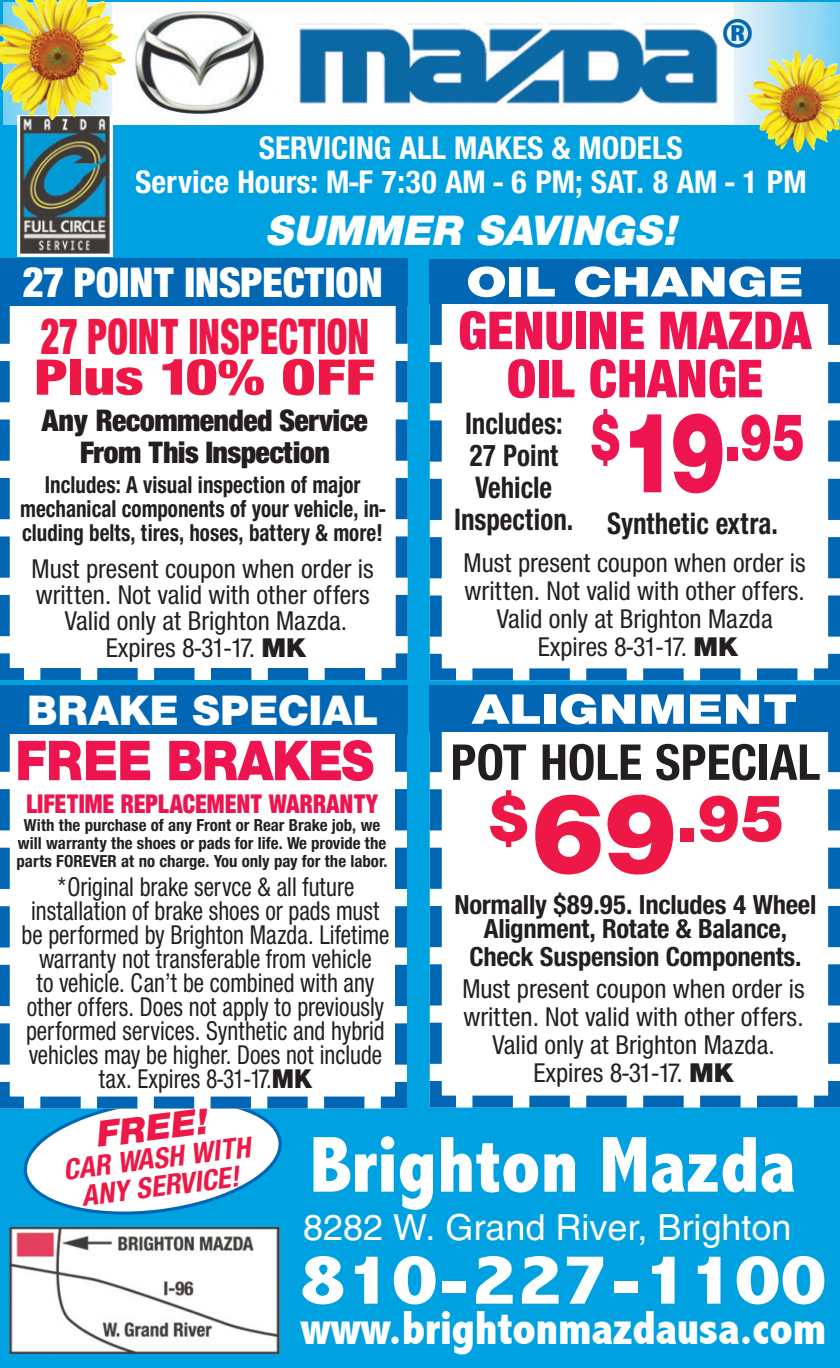
<style>
.page{position:relative;width:840px;height:1368px;background:#00a1e1}
.page>*{position:absolute;margin:0;border:0;box-sizing:border-box;transform-origin:0 0}
.t1{font:800 condensed 80px "Abadi";color:#fff}
.t2{font:800 condensed 72px "Abadi";color:#fff;scale:1.25 1}
.t3{font:900 70px "Sans";color:#ed1450;scale:.75 1}
.t4{font:900 70px "Sans";color:#ed1845}
.t5{font:900 58.8px "Sans";color:#ed1450;scale:.9 1}
.t6{font:900 condensed 56.4px/48px "Sans";color:#ed1450;text-align:center}
.t7{font:900 condensed 52.8px/41.2px "Sans";color:#ed1845;scale:.75 1}
.t8{font:700 condensed 52.8px "Sans";color:#231f20}
.t9{font:800 condensed 48px "Abadi";letter-spacing:-.01em;color:#fff}
.t10{font:900 44px "Sans";color:#fff;scale:1.25 1}
.t11{font:900 condensed 44px "Sans";letter-spacing:-.01em;color:#fff}
.t12{font:italic 900 44px "Sans";color:#fff}
.t13{font:900 44px "Sans";color:#fff}
.t14{font:900 41.2px "Sans";color:#0166b3}
.t15{font:italic 900 38.4px "Sans";color:#ed1845}
.t16{font:36px "Sans";color:#fff}
.t17{font:700 condensed 33.6px/33.6px "Sans";color:#fff;text-align:center}
.t18{font:700 condensed 32px/32px "Sans";color:#231f20;text-align:center;scale:.9 1}
.t19{font:900 condensed 32px/32px "Sans";letter-spacing:-.02em;color:#231f20;text-align:center}
.t20{font:italic 700 condensed 30.4px/28px "Sans";color:#ed1845;text-align:center}
.t21{font:700 condensed 28.4px/24px "Sans";letter-spacing:-.01em;color:#231f20;text-align:center}
.t22{font:condensed 28px/28px "Sans";color:#231f20;text-align:center}
.t23{font:condensed 28px/24px "Sans";color:#231f20;text-align:center;scale:.9 1}
.t24{font:900 condensed 28px "Sans";color:#ed1450;scale:.9 1}
.t25{font:700 condensed 25.2px/24px "Sans";color:#231f20;text-align:center;scale:.89 1}
.t26{font:700 condensed 18px/18px "Sans";color:#231f20}
.s1{font-weight:900;font-stretch:normal}
.s2{font-size:120px}
.s3{color:#ed1450}
</style>
<div class="page">
<img style="left:3px;top:3px;width:837px;height:121px">
<img style="left:10px;top:1227px;width:270px;height:127px">
<img style="left:18px;top:116px;width:95px;height:137px">
<svg style="left:0;top:253px;width:408px;height:427px;background:#ecf4f9"></svg>
<div style="left:429px;top:259px;width:411px;height:422px;background:#fff"></div>
<svg style="left:23px;top:1115px;width:259px;height:100px"></svg>
<svg style="left:0;top:733px;width:408px;height:382px;background:#ecf4f9"></svg>
<svg style="left:429px;top:685px;width:411px;height:423px;background:#eef5fa"></svg>
<div style="left:0;top:259px;width:408px;height:47px;background:#0166b3"></div>
<div style="left:430px;top:259px;width:410px;height:45px;background:#0166b3"></div>
<div style="left:0;top:685px;width:408px;height:48px;background:#0166b3"></div>
<div style="left:430px;top:685px;width:410px;height:47px;background:#0166b3"></div>
<img style="left:0;top:0;width:73px;height:120px">
<img style="left:747px;top:50px;width:49px;height:100px">
<h3 class="t14" style="left:722px;top:8px;width:33px">®</h3>
<p class="t17" style="left:135px;top:131px;width:670px">Servicing All Makes &amp; Models<br>Service Hours: M-F 7:30 am - 6 pm; Sat. 8 am - 1 pm</p>
<h3 class="t12" style="left:265px;top:204px;width:413px">SUMMER SAVINGS!</h3>
<h3 class="t11" style="left:23px;top:256px;width:362px">27 POINT INSPECTION</h3>
<h3 class="t10" style="left:466px;top:255px;width:271px">OIL CHANGE</h3>
<h3 class="t7" style="left:35px;top:314px;width:455px">27 POINT INSPECTION<br>Plus 10% OFF</h3>
<p class="t19" style="left:42px;top:403px;width:328px">Any Recommended Service<br>From This Inspection</p>
<p class="t25" style="left:20px;top:472px;width:412px">Includes: A visual inspection of major mechanical components of your vehicle, in&shy;cluding belts, tires, hoses, battery &amp; more!</p>
<p class="t22" style="left:32px;top:555px;width:344px;line-height:26.4px">Must present coupon when order is written. Not valid with other offers<br>Valid only at Brighton Mazda.<br>Expires 8-31-17. <span class="s1">MK</span></p>
<h3 class="t6" style="left:458px;top:305px;width:355px">genuine mazda oil change</h3>
<p class="t18" style="left:454px;top:407px;width:134px">Includes:<br>27 Point<br>Vehicle<br>Inspection.</p>
<p class="t22" style="left:464px;top:548px;width:344px">Must present coupon when order is written. Not valid with other offers.<br>Valid only at Brighton Mazda<br>Expires 8-31-17. <span class="s1">MK</span></p>
<h3 class="t3" style="left:589px;top:395px;width:288px">$<span class="s2">19</span>.95</h3>
<p class="t18" style="left:607px;top:507px;width:191px">Synthetic extra.</p>
<h3 class="t13" style="left:27px;top:683px;width:353px">BRAKE SPECIAL</h3>
<h3 class="t10" style="left:472px;top:682px;width:262px">ALIGNMENT</h3>
<h3 class="t5" style="left:15px;top:725px;width:73px">FREE</h3>
<h3 class="t5" style="left:166px;top:725px;width:39px">BRAKES</h3>
<p class="t24" style="left:26px;top:787px;width:392px">LIFETIME REPLACEMENT WARRANTY</p>
<p class="t26" style="left:17px;top:816px;width:371px;text-indent:7px">With the purchase of any Front or Rear Brake job, we will warranty the shoes or pads for life. We provide the parts FOREVER</p>
<h3 class="t8" style="left:451px;top:732px;width:253px">POT HOLE SPECI</h3>
<h3 class="t8" style="left:770px;top:732px;width:49px">AL</h3>
<h3 class="t4" style="left:487px;top:776px;width:298px">$<span class="s2">69</span>.95</h3>
<p class="t26" style="left:121px;top:852px;width:268px">at no charge. You only pay for the labor.</p>
<p class="t23" style="left:22px;top:874px;width:410px">*Original brake servce &amp; all future installation of brake shoes or pads must be performed by Brighton Mazda. Lifetime warranty not transferable from vehicle<br>to vehicle. Can’t be combined with any other offers. Does not apply to previously performed services. Synthetic and hybrid vehicles may be higher. Does not include tax. Expires 8-31-17.<span class="s1">MK</span></p>
<p class="t21" style="left:455px;top:892px;width:363px">Normally $89.95. Includes 4 Wheel<br>Alignment, Rotate &amp; Balance,</p>
<p class="t21" style="left:470px;top:944px;width:334px">Check Suspension Components.</p>
<p class="t22" style="left:462px;top:974px;width:344px">Must present coupon when order is written. Not valid with other offers.<br>Valid only at Brighton Mazda.<br>Expires 8-31-17. <span class="s1">MK</span></p>
<h3 class="t15" style="left:92px;top:1112px;width:114px;rotate:-7deg">FREE!</h3>
<p class="t20" style="left:61px;top:1155px;width:190px;rotate:-7deg">CAR WASH WITH<br>ANY SERVICE<span class="s3">!</span></p>
<h1 class="t1" style="left:310px;top:1119px;width:487px">Brighton Mazda</h1>
<p class="t16" style="left:303px;top:1206px;width:490px">8282 W. Grand River, Brighton</p>
<h2 class="t2" style="left:300px;top:1238px;width:423px">810-227-1100</h2>
<h3 class="t9" style="left:301px;top:1300px;width:528px">www.brightonmazdausa.com</h3>
</div>
